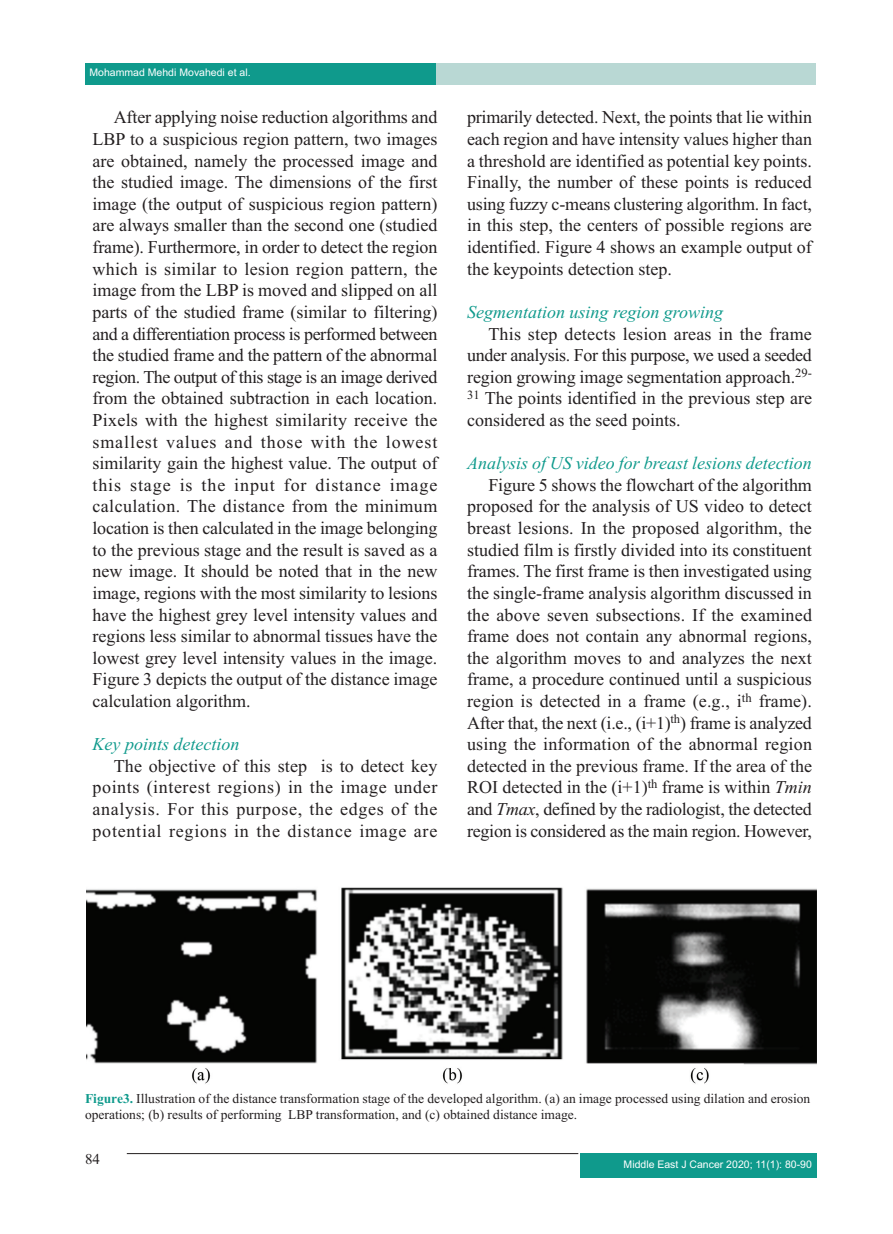
<style>
.page{position:relative;width:893px;height:1234px;background:#fff}
.page>*{position:absolute;margin:0;border:0;box-sizing:border-box;transform-origin:0 0}
.t1{font:18px/21.6px "Times New Roman";color:#231f20;text-align:justify}
.t2{font:italic 18px "Times New Roman";color:#0f9a8c}
.t3{font:15px "Times New Roman";color:#231f20}
.t4{font:13.5px/16.2px "Times New Roman";color:#231f20}
.t5{font:10.5px "Arial";color:#fff}
.s1{font-style:italic}
.s2{font-weight:700;color:#0f9a8c}
</style>
<div class="page">
<div style="left:86px;top:64px;width:730px;height:21px;background:#b9d8d4"></div>
<div style="left:85px;top:64px;width:351px;height:21px;background:#0f9a8c"></div>
<div style="left:580px;top:1153px;width:236px;height:24px;background:#0f9a8c"></div>
<hr style="left:127px;top:1152px;width:451px;height:1px;background:#231f20">
<img style="left:86px;top:887px;width:730px;height:197px">
<p class="t5" style="left:90px;top:68px;width:163px">Mohammad Mehdi Movahedi et al.</p>
<p class="t1" style="left:93px;top:108px;width:346px;text-indent:21px">After applying noise reduction algorithms and LBP to a suspicious region pattern, two images are obtained, namely the processed image and the studied image. The dimensions of the first image (the output of suspicious region pattern) are always smaller than the second one (studied frame). Furthermore, in order to detect the region which is similar to lesion region pattern, the image from the LBP is moved and slipped on all parts of the studied frame (similar to filtering) and a differentiation process is performed between the studied frame and the pattern of the abnormal region. The output of this stage is an image derived from the obtained subtraction in each location.<br>Pixels with the highest similarity receive the smallest values and those with the lowest similarity gain the highest value. The output of this stage is the input for distance image calculation. The distance from the minimum location is then calculated in the image belonging to the previous stage and the result is saved as a new image. It should be noted that in the new image, regions with the most similarity to lesions have the highest grey level intensity values and regions less similar to abnormal tissues have the lowest grey level intensity values in the image.<br>Figure 3 depicts the output of the distance image calculation algorithm.</p>
<p class="t2" style="left:93px;top:737px;width:148px">Key points detection</p>
<p class="t1" style="left:93px;top:756px;width:346px;text-indent:21px">The objective of this step is to detect key points (interest regions) in the image under analysis. For this purpose, the edges of the potential regions in the distance image are</p>
<p class="t1" style="left:467px;top:108px;width:346px">primarily detected. Next, the points that lie within each region and have intensity values higher than a threshold are identified as potential key points.<br>Finally, the number of these points is reduced using fuzzy c-means clustering algorithm. In fact, in this step, the centers of possible regions are identified. Figure 4 shows an example output of the keypoints detection step.</p>
<p class="t2" style="left:467px;top:305px;width:258px">Segmentation using region growing</p>
<p class="t1" style="left:467px;top:324px;width:346px;text-indent:21px">This step detects lesion areas in the frame under analysis. For this purpose, we used a seeded region growing image segmentation approach.<sup>29- 31</sup> The points identified in the previous step are considered as the seed points.</p>
<p class="t2" style="left:467px;top:456px;width:346px">Analysis of US video for breast lesions detection</p>
<p class="t1" style="left:467px;top:475px;width:346px;text-indent:21px">Figure 5 shows the flowchart of the algorithm proposed for the analysis of US video to detect breast lesions. In the proposed algorithm, the studied film is firstly divided into its constituent frames. The first frame is then investigated using the single-frame analysis algorithm discussed in the above seven subsections. If the examined frame does not contain any abnormal regions, the algorithm moves to and analyzes the next frame, a procedure continued until a suspicious region is detected in a frame (e.g., i<sup>th</sup> frame).<br>After that, the next (i.e., (i+1)<sup>th</sup>) frame is analyzed using the information of the abnormal region detected in the previous frame. If the area of the ROI detected in the (i+1)<sup>th</sup> frame is within <span class="s1">Tmin </span>and <span class="s1">Tmax</span>, defined by the radiologist, the detected region is considered as the main region. However,</p>
<p class="t4" style="left:85px;top:1091px;width:727px"><span class="s2">Figure3.</span> Illustration of the distance transformation stage of the developed algorithm. (a) an image processed using dilation and erosion operations; (b) results of performing LBP transformation, and (c) obtained distance image.</p>
<p class="t3" style="left:85px;top:1152px;width:16px">84</p>
<p class="t5" style="left:624px;top:1160px;width:190px">Middle East J Cancer 2020; 11(1): 80-90</p>
</div>
